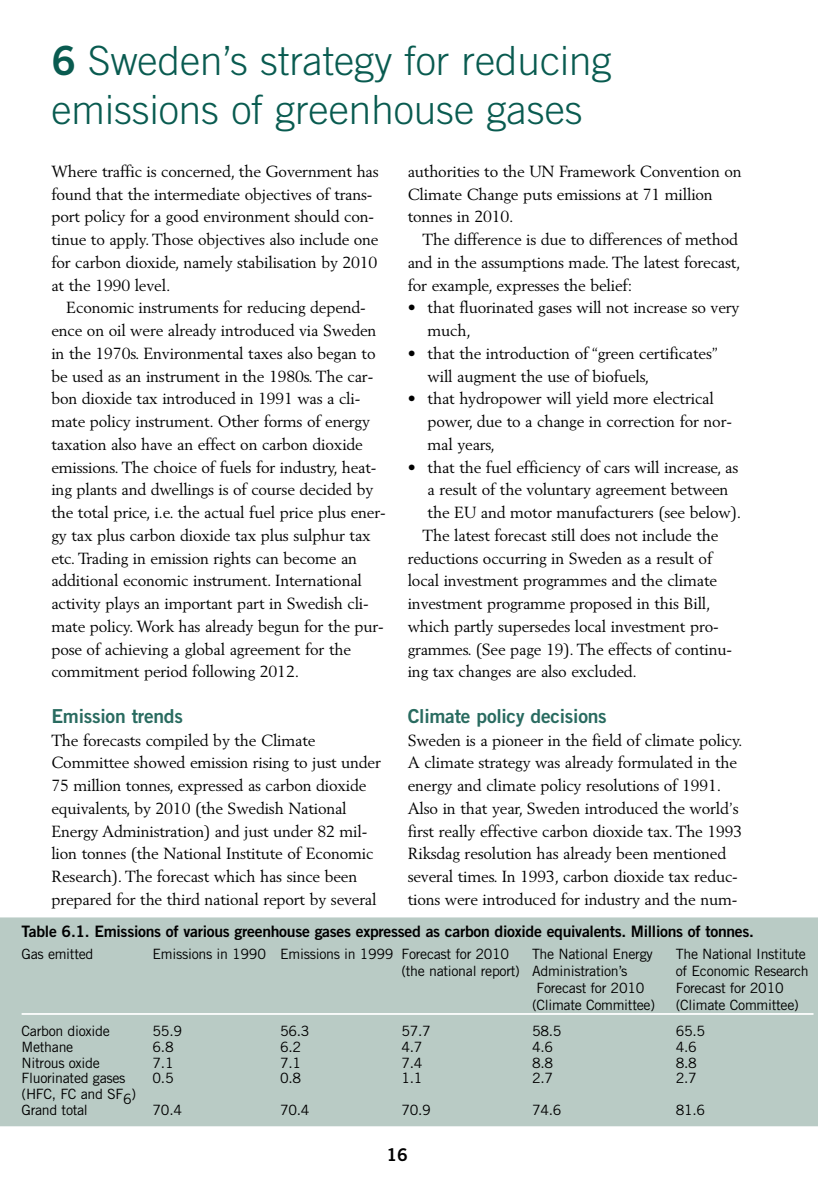
<style>
.page{position:relative;width:818px;height:1199px;background:#fff}
.page>*{position:absolute;margin:0;border:0;box-sizing:border-box;transform-origin:0 0}
.t1{font:300 40.25px/48.3px "Trade Gothic";color:#095b50}
.t2{font:19.25px "Trade Gothic Bold Two";letter-spacing:-.01em;color:#296b60}
.t3{font:17.5px "Trade Gothic Bold Two";color:#000}
.t4{font:15.92px/22.8px "Berling";letter-spacing:-.01em;color:#000}
.t5{font:15.75px "Trade Gothic Bold Two";letter-spacing:-.02em;color:#000}
.t6{font:14.17px/15.8px "Trade Gothic";letter-spacing:-.02em;color:#000}
.s1{font-family:"Trade Gothic Bold Two";font-weight:400}
</style>
<div class="page">
<div style="left:0;top:917px;width:817px;height:209px;background:#b9cbc5"></div>
<hr style="left:22px;top:1013px;width:791px;height:2px;background:#fff">
<h1 class="t1" style="left:51px;top:40px;width:561px"><span class="s1">6</span> Sweden’s strategy for reducing emissions of greenhouse gases</h1>
<p class="t4" style="left:51px;top:161px;width:329px">Where traffic is concerned, the Government has found that the intermediate objectives of trans&shy;port policy for a good environment should con&shy;tinue to apply. Those objectives also include one for carbon dioxide, namely stabilisation by 2010 at the 1990 level.</p>
<p class="t4" style="left:51px;top:297px;width:336px;text-indent:15px">Economic instruments for reducing depend&shy;ence on oil were already introduced via Sweden in the 1970s. Environmental taxes also began to be used as an instrument in the 1980s. The car&shy;bon dioxide tax introduced in 1991 was a cli&shy;mate policy instrument. Other forms of energy taxation also have an effect on carbon dioxide emissions. The choice of fuels for industry, heat&shy;ing plants and dwellings is of course decided by the total price, i.e. the actual fuel price plus ener&shy;gy tax plus carbon dioxide tax plus sulphur tax etc. Trading in emission rights can become an additional economic instrument. International activity plays an important part in Swedish cli&shy;mate policy. Work has already begun for the pur&shy;pose of achieving a global agreement for the commitment period following 2012.</p>
<p class="t2" style="left:51px;top:709px;width:133px">Emission trends</p>
<p class="t4" style="left:51px;top:730px;width:331px">The forecasts compiled by the Climate Committee showed emission rising to just under 75 million tonnes, expressed as carbon dioxide equivalents, by 2010 (the Swedish National Energy Administration) and just under 82 mil&shy;lion tonnes (the National Institute of Economic Research). The forecast which has since been prepared for the third national report by several</p>
<p class="t4" style="left:407px;top:161px;width:335px">authorities to the UN Framework Convention on<br>Climate Change puts emissions at 71 million tonnes in 2010.</p>
<p class="t4" style="left:407px;top:229px;width:334px;text-indent:15px">The difference is due to differences of method and in the assumptions made. The latest forecast, for example, expresses the belief:</p>
<p class="t4" style="left:427px;top:297px;width:313px;text-indent:-20px">• that fluorinated gases will not increase so very much,</p>
<p class="t4" style="left:427px;top:343px;width:291px;text-indent:-20px">• that the introduction of “green certificates” will augment the use of biofuels,</p>
<p class="t4" style="left:427px;top:388px;width:306px;text-indent:-20px">• that hydropower will yield more electrical power, due to a change in correction for nor&shy;mal years,</p>
<p class="t4" style="left:407px;top:457px;width:332px">• that the fuel efficiency of cars will increase, as</p>
<p class="t4" style="left:427px;top:479px;width:302px">a result of the voluntary agreement between</p>
<p class="t4" style="left:427px;top:502px;width:315px">the EU and motor manufacturers (see below).</p>
<p class="t4" style="left:422px;top:525px;width:297px">The latest forecast still does not include the</p>
<p class="t4" style="left:407px;top:548px;width:306px">reductions occurring in Sweden as a result of</p>
<p class="t4" style="left:407px;top:570px;width:311px">local investment programmes and the climate</p>
<p class="t4" style="left:407px;top:593px;width:304px">investment programme proposed in this Bill,</p>
<p class="t4" style="left:407px;top:616px;width:312px">which partly supersedes local investment pro-</p>
<p class="t4" style="left:407px;top:639px;width:325px">grammes. (See page 19). The effects of continu-</p>
<p class="t4" style="left:407px;top:661px;width:230px">ing tax changes are also excluded.</p>
<p class="t2" style="left:407px;top:709px;width:200px">Climate policy decisions</p>
<p class="t4" style="left:407px;top:730px;width:336px">Sweden is a pioneer in the field of climate policy.<br>A climate strategy was already formulated in the energy and climate policy resolutions of 1991.<br>Also in that year, Sweden introduced the world’s first really effective carbon dioxide tax. The 1993<br>Riksdag resolution has already been mentioned several times. In 1993, carbon dioxide tax reduc&shy;tions were introduced for industry and the num-</p>
<p class="t5" style="left:22px;top:925px;width:733px">Table 6.1. Emissions of various greenhouse gases expressed as carbon dioxide equivalents. Millions of tonnes.</p>
<p class="t6" style="left:22px;top:947px;width:73px">Gas emitted</p>
<p class="t6" style="left:152px;top:947px;width:358px">Emissions in 1990 Emissions in 1999 Forecast for 2010</p>
<p class="t6" style="left:532px;top:947px;width:122px">The National Energy</p>
<p class="t6" style="left:675px;top:947px;width:131px">The National Institute</p>
<p class="t6" style="left:401px;top:965px;width:227px">(the national report) Administration’s</p>
<p class="t6" style="left:675px;top:965px;width:134px">of Economic Research</p>
<p class="t6" style="left:536px;top:982px;width:109px">Forecast for 2010</p>
<p class="t6" style="left:675px;top:982px;width:109px">Forecast for 2010</p>
<p class="t6" style="left:532px;top:999px;width:124px">(Climate Committee)</p>
<p class="t6" style="left:675px;top:999px;width:124px">(Climate Committee)</p>
<p class="t6" style="left:22px;top:1024px;width:90px">Carbon dioxide</p>
<p class="t6" style="left:152px;top:1024px;width:31px">55.9</p>
<p class="t6" style="left:280px;top:1024px;width:31px">56.3</p>
<p class="t6" style="left:401px;top:1024px;width:31px">57.7</p>
<p class="t6" style="left:532px;top:1024px;width:31px">58.5</p>
<p class="t6" style="left:675px;top:1024px;width:31px">65.5</p>
<p class="t6" style="left:22px;top:1040px;width:53px">Methane</p>
<p class="t6" style="left:152px;top:1040px;width:23px">6.8</p>
<p class="t6" style="left:280px;top:1040px;width:23px">6.2</p>
<p class="t6" style="left:401px;top:1040px;width:23px">4.7</p>
<p class="t6" style="left:532px;top:1040px;width:23px">4.6</p>
<p class="t6" style="left:675px;top:1040px;width:23px">4.6</p>
<p class="t6" style="left:22px;top:1056px;width:80px">Nitrous oxide</p>
<p class="t6" style="left:152px;top:1056px;width:23px">7.1</p>
<p class="t6" style="left:280px;top:1056px;width:23px">7.1</p>
<p class="t6" style="left:401px;top:1056px;width:23px">7.4</p>
<p class="t6" style="left:532px;top:1056px;width:23px">8.8</p>
<p class="t6" style="left:675px;top:1056px;width:23px">8.8</p>
<p class="t6" style="left:22px;top:1071px;width:105px">Fluorinated gases</p>
<p class="t6" style="left:152px;top:1071px;width:23px">0.5</p>
<p class="t6" style="left:280px;top:1071px;width:23px">0.8</p>
<p class="t6" style="left:401px;top:1071px;width:23px">1.1</p>
<p class="t6" style="left:532px;top:1071px;width:23px">2.7</p>
<p class="t6" style="left:675px;top:1071px;width:23px">2.7</p>
<p class="t6" style="left:22px;top:1087px;width:116px">(HFC, FC and SF6)<br>Grand total</p>
<p class="t6" style="left:152px;top:1103px;width:31px">70.4</p>
<p class="t6" style="left:280px;top:1103px;width:31px">70.4</p>
<p class="t6" style="left:401px;top:1103px;width:31px">70.9</p>
<p class="t6" style="left:532px;top:1103px;width:31px">74.6</p>
<p class="t6" style="left:675px;top:1103px;width:31px">81.6</p>
<p class="t3" style="left:386px;top:1148px;width:23px">16</p>
</div>
